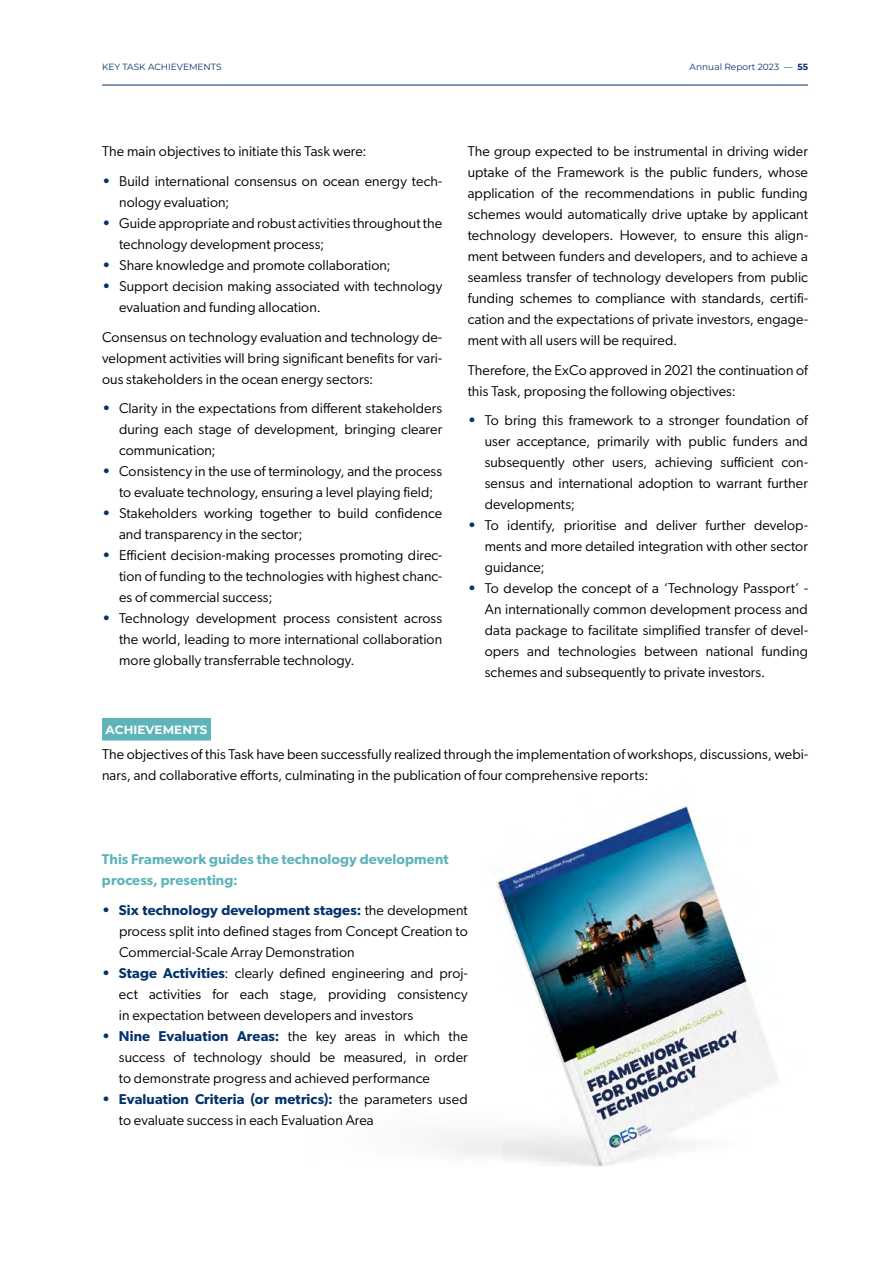
<style>
.page{position:relative;width:893px;height:1263px;background:#fff}
.page>*{position:absolute;margin:0;border:0;box-sizing:border-box;transform-origin:0 0}
.t1{font:14.25px/21px "Gibson";letter-spacing:.005em;color:#000;text-align:justify}
.t2{font:600 14.25px/21px "Gibson";letter-spacing:.01em;color:#5eb4b9}
.t3{font:700 12px "Montserrat";letter-spacing:.01em;color:#fff}
.t4{font:9px "Montserrat";color:#03326c}
.s1{font-weight:700}
.s2{font-weight:600;color:#03326c}
</style>
<div class="page">
<hr style="left:102px;top:85px;width:706px;height:1px;background:#03326c">
<img style="left:441px;top:806px;width:337px;height:361px">
<div style="left:102px;top:718px;width:109px;height:22px;background:#5eb4b9"></div>
<p class="t4" style="left:102px;top:61px;width:121px">KEY TASK ACHIEVEMENTS</p>
<p class="t4" style="left:690px;top:61px;width:120px">Annual Report 2023 — <span class="s1">55</span></p>
<p class="t1" style="left:102px;top:141px;width:266px">The main objectives to initiate this Task were:</p>
<p class="t1" style="left:119px;top:170px;width:325px;text-indent:-17px"><span class="s2">•</span> Build international consensus on ocean energy tech&shy;nology evaluation;</p>
<p class="t1" style="left:119px;top:212px;width:325px;text-indent:-17px"><span class="s2">•</span> Guide appropriate and robust activities throughout the technology development process;</p>
<p class="t1" style="left:102px;top:254px;width:290px"><span class="s2">•</span> Share knowledge and promote collaboration;</p>
<p class="t1" style="left:119px;top:275px;width:325px;text-indent:-17px"><span class="s2">•</span> Support decision making associated with technology evaluation and funding allocation.</p>
<p class="t1" style="left:102px;top:326px;width:342px">Consensus on technology evaluation and technology de&shy;velopment activities will bring significant benefits for vari&shy;ous stakeholders in the ocean energy sectors:</p>
<p class="t1" style="left:119px;top:397px;width:325px;text-indent:-17px"><span class="s2">•</span> Clarity in the expectations from different stakeholders during each stage of development, bringing clearer communication;</p>
<p class="t1" style="left:102px;top:460px;width:342px;text-align:center"><span class="s2">•</span> Consistency in the use of terminology, and the process to evaluate technology, ensuring a level playing field;</p>
<p class="t1" style="left:119px;top:502px;width:325px;text-indent:-17px"><span class="s2">•</span> Stakeholders working together to build confidence and transparency in the sector;</p>
<p class="t1" style="left:119px;top:544px;width:325px;text-indent:-17px"><span class="s2">•</span> Efficient decision-making processes promoting direc&shy;tion of funding to the technologies with highest chanc&shy;es of commercial success;</p>
<p class="t1" style="left:119px;top:607px;width:325px;text-indent:-17px"><span class="s2">•</span> Technology development process consistent across the world, leading to more international collaboration more globally transferrable technology.</p>
<p class="t1" style="left:468px;top:140px;width:342px">The group expected to be instrumental in driving wider uptake of the Framework is the public funders, whose application of the recommendations in public funding schemes would automatically drive uptake by applicant technology developers. However, to ensure this align&shy;ment between funders and developers, and to achieve a seamless transfer of technology developers from public funding schemes to compliance with standards, certifi&shy;cation and the expectations of private investors, engage&shy;ment with all users will be required.</p>
<p class="t1" style="left:468px;top:359px;width:342px">Therefore, the ExCo approved in 2021 the continuation of this Task, proposing the following objectives:</p>
<p class="t1" style="left:485px;top:409px;width:325px;text-indent:-17px"><span class="s2">•</span> To bring this framework to a stronger foundation of user acceptance, primarily with public funders and subsequently other users, achieving sufficient con&shy;sensus and international adoption to warrant further developments;</p>
<p class="t1" style="left:485px;top:515px;width:325px;text-indent:-17px"><span class="s2">•</span> To identify, prioritise and deliver further develop&shy;ments and more detailed integration with other sector guidance;</p>
<p class="t1" style="left:485px;top:578px;width:325px;text-indent:-17px"><span class="s2">•</span> To develop the concept of a ‘Technology Passport’ - An internationally common development process and data package to facilitate simplified transfer of devel&shy;opers and technologies between national funding schemes and subsequently to private investors.</p>
<p class="t3" style="left:106px;top:721px;width:103px">ACHIEVEMENTS</p>
<p class="t1" style="left:102px;top:743px;width:708px">The objectives of this Task have been successfully realized through the implementation of workshops, discussions, webi&shy;nars, and collaborative efforts, culminating in the publication of four comprehensive reports:</p>
<p class="t2" style="left:102px;top:848px;width:348px">This Framework guides the technology development process, presenting:</p>
<p class="t1" style="left:119px;top:899px;width:350px;text-indent:-17px"><span class="s2">• Six technology development stages:</span> the development process split into defined stages from Concept Creation to Commercial-Scale Array Demonstration</p>
<p class="t1" style="left:119px;top:962px;width:350px;text-indent:-17px"><span class="s2">• Stage Activities</span>: clearly defined engineering and proj&shy;ect activities for each stage, providing consistency in expectation between developers and investors</p>
<p class="t1" style="left:119px;top:1025px;width:350px;text-indent:-17px"><span class="s2">• Nine Evaluation Areas:</span> the key areas in which the success of technology should be measured, in order to demonstrate progress and achieved performance</p>
<p class="t1" style="left:119px;top:1088px;width:350px;text-indent:-17px"><span class="s2">• Evaluation Criteria (or metrics):</span> the parameters used to evaluate success in each Evaluation Area</p>
</div>
